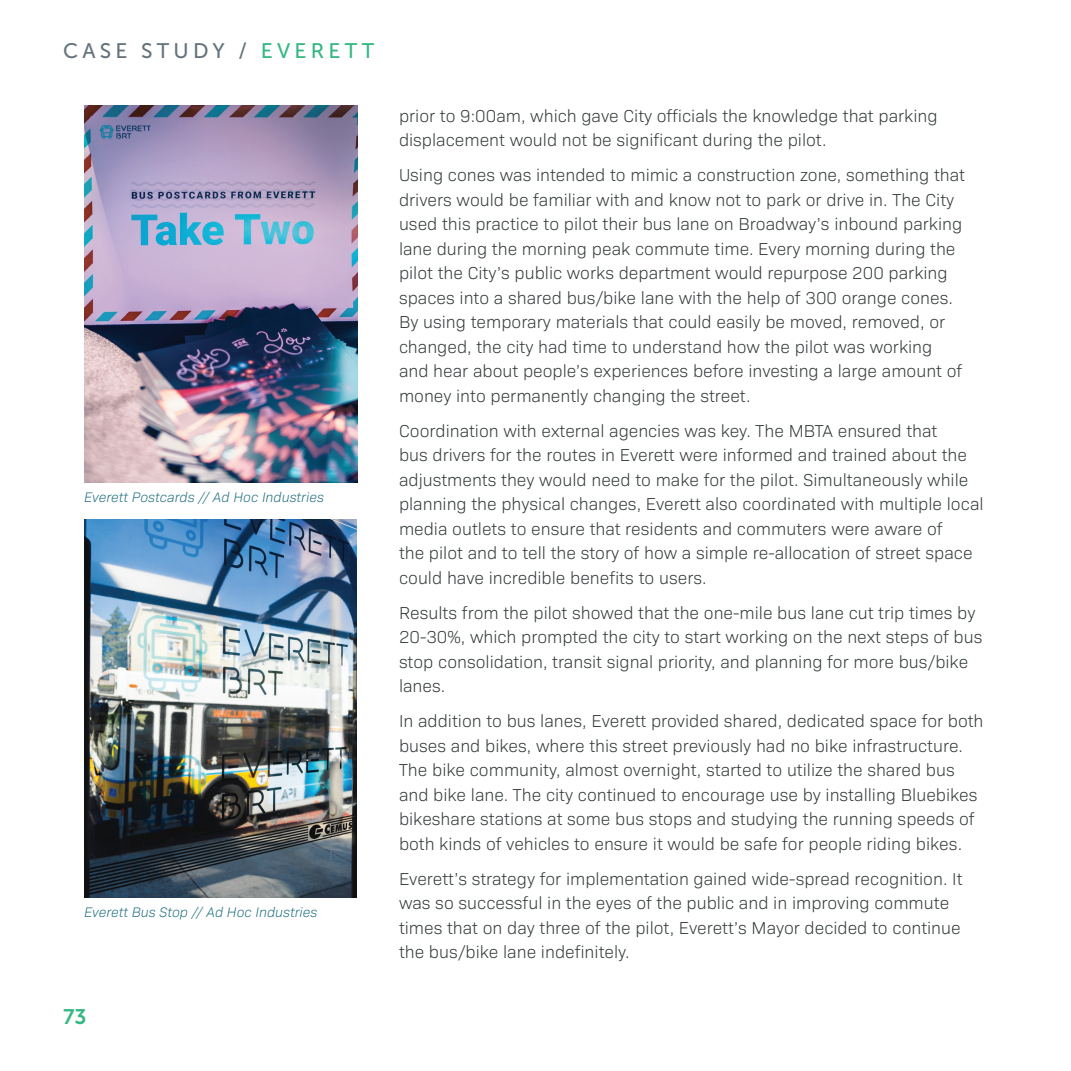
<style>
.page{position:relative;width:1071px;height:1071px;background:#fff}
.page>*{position:absolute;margin:0;border:0;box-sizing:border-box;transform-origin:0 0}
.t1{font:21px "Museo Sans 500";letter-spacing:.2em;color:#65737c}
.t2{font:21px "Museo Sans 700";color:#34b882}
.t3{font:300 17.5px/24.5px "Bio Sans";color:#313737}
.t4{font:italic 300 14px "Bio Sans";color:#21707f}
.s1{color:#34b882}
</style>
<div class="page">
<img style="left:84px;top:105px;width:273px;height:378px">
<img style="left:84px;top:520px;width:273px;height:378px">
<p class="t1" style="left:63px;top:39px;width:313px">CASE STUDY / <span class="s1">EVERETT</span></p>
<p class="t4" style="left:84px;top:487px;width:242px">Everett Postcards // Ad Hoc Industries</p>
<p class="t4" style="left:84px;top:902px;width:235px">Everett Bus Stop // Ad Hoc Industries</p>
<p class="t2" style="left:63px;top:1005px;width:25px">73</p>
<p class="t3" style="left:399px;top:102px;width:540px">prior to 9:00am, which gave City officials the knowledge that parking displacement would not be significant during the pilot.</p>
<p class="t3" style="left:399px;top:162px;width:567px">Using cones was intended to mimic a construction zone, something that drivers would be familiar with and know not to park or drive in. The City used this practice to pilot their bus lane on Broadway’s inbound parking lane during the morning peak commute time. Every morning during the pilot the City’s public works department would repurpose 200 parking spaces into a shared bus/bike lane with the help of 300 orange cones.<br>By using temporary materials that could easily be moved, removed, or changed, the city had time to understand how the pilot was working and hear about people’s experiences before investing a large amount of money into permanently changing the street.</p>
<p class="t3" style="left:399px;top:417px;width:586px">Coordination with external agencies was key. The MBTA ensured that<br>bus drivers for the routes in Everett were informed and trained about the adjustments they would need to make for the pilot. Simultaneously while planning the physical changes, Everett also coordinated with multiple local media outlets to ensure that residents and commuters were aware of<br>the pilot and to tell the story of how a simple re-allocation of street space could have incredible benefits to users.</p>
<p class="t3" style="left:399px;top:599px;width:585px">Results from the pilot showed that the one-mile bus lane cut trip times by 20-30%, which prompted the city to start working on the next steps of bus stop consolidation, transit signal priority, and planning for more bus/bike lanes.</p>
<p class="t3" style="left:399px;top:708px;width:586px">In addition to bus lanes, Everett provided shared, dedicated space for both buses and bikes, where this street previously had no bike infrastructure.<br>The bike community, almost overnight, started to utilize the shared bus and bike lane. The city continued to encourage use by installing Bluebikes bikeshare stations at some bus stops and studying the running speeds of both kinds of vehicles to ensure it would be safe for people riding bikes.</p>
<p class="t3" style="left:399px;top:865px;width:565px">Everett’s strategy for implementation gained wide-spread recognition. It was so successful in the eyes of the public and in improving commute times that on day three of the pilot, Everett’s Mayor decided to continue the bus/bike lane indefinitely.</p>
</div>
